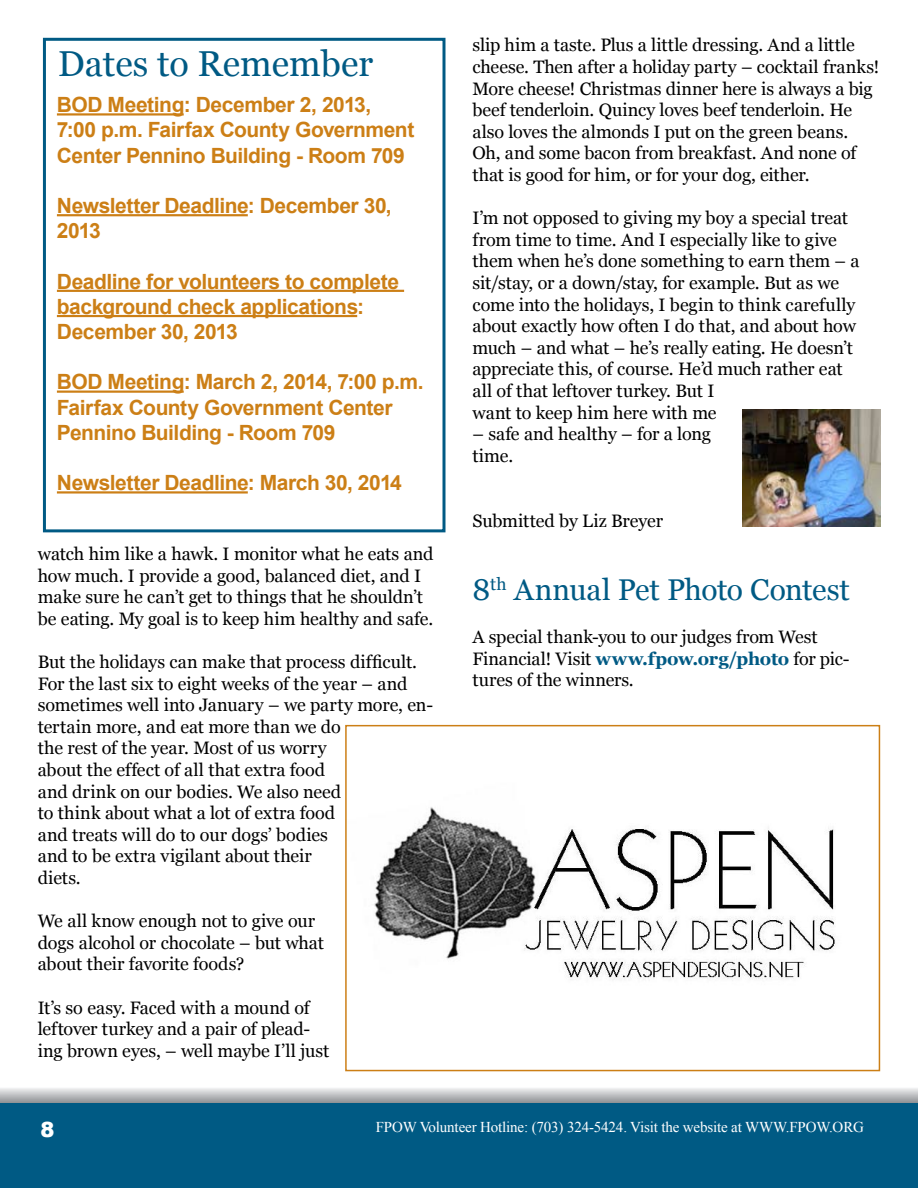
<style>
.page{position:relative;width:918px;height:1188px;background:#fff}
.page>*{position:absolute;margin:0;border:0;box-sizing:border-box;transform-origin:0 0}
.t1{font:36px "Georgia";color:#005a84}
.t2{font:30px "Georgia";letter-spacing:-.015em;color:#005a84}
.t3{font:700 21px/25.2px "Arial";letter-spacing:-.02em;color:#cc7f16}
.t4{font:18px/21.6px "Georgia";letter-spacing:-.005em;color:#000}
.t5{font:15px "Times New Roman";letter-spacing:-.01em;color:#fff}
.s1{font-weight:700;color:#005a84}
</style>
<div class="page">
<svg style="left:0;top:1088px;width:917px;height:15px;background:#bdbfc1"></svg>
<div style="left:0;top:1103px;width:918px;height:85px;background:#005a84"></div>
<svg style="left:917px;top:1088px;width:1px;height:12px"></svg>
<hr style="left:917px;top:1100px;width:1px;height:88px;background:#005a84">
<div style="left:43px;top:38px;width:403px;height:494px;border:3px solid #005a84"></div>
<hr style="left:57px;top:113px;width:127px;height:3px;background:#cc7f16">
<hr style="left:57px;top:214px;width:191px;height:2px;background:#cc7f16">
<hr style="left:57px;top:290px;width:347px;height:2px;background:#cc7f16">
<hr style="left:57px;top:315px;width:300px;height:2px;background:#cc7f16">
<hr style="left:57px;top:391px;width:127px;height:2px;background:#cc7f16">
<hr style="left:57px;top:491px;width:191px;height:3px;background:#cc7f16">
<img style="left:742px;top:410px;width:138px;height:117px">
<img style="left:374px;top:807px;width:461px;height:173px">
<div style="left:345px;top:725px;width:535px;height:346px;border:2px solid #cc7f16"></div>
<h1 class="t1" style="left:58px;top:42px;width:317px">Dates to Remember</h1>
<p class="t3" style="left:57px;top:93px;width:359px">BOD Meeting: December 2, 2013,<br>7:00 p.m. Fairfax County Government<br>Center Pennino Building - Room 709</p>
<p class="t3" style="left:57px;top:194px;width:336px">Newsletter Deadline: December 30,<br>2013</p>
<p class="t3" style="left:57px;top:269px;width:344px">Deadline for volunteers to complete background check applications:<br>December 30, 2013</p>
<p class="t3" style="left:57px;top:370px;width:368px">BOD Meeting: March 2, 2014, 7:00 p.m.<br>Fairfax County Government Center<br>Pennino Building - Room 709</p>
<p class="t3" style="left:57px;top:471px;width:346px">Newsletter Deadline: March 30, 2014</p>
<p class="t4" style="left:38px;top:543px;width:397px">watch him like a hawk. I monitor what he eats and how much. I provide a good, balanced diet, and I make sure he can’t get to things that he shouldn’t be eating. My goal is to keep him healthy and safe.</p>
<p class="t4" style="left:38px;top:651px;width:397px">But the holidays can make that process difficult.<br>For the last six to eight weeks of the year – and sometimes well into January – we party more, en&shy;tertain more, and eat more than we do<br>the rest of the year. Most of us worry<br>about the effect of all that extra food<br>and drink on our bodies. We also need<br>to think about what a lot of extra food<br>and treats will do to our dogs’ bodies<br>and to be extra vigilant about their<br>diets.</p>
<p class="t4" style="left:38px;top:910px;width:288px">We all know enough not to give our dogs alcohol or chocolate – but what about their favorite foods?</p>
<p class="t4" style="left:38px;top:997px;width:293px">It’s so easy. Faced with a mound of leftover turkey and a pair of plead&shy;ing brown eyes, – well maybe I’ll just</p>
<p class="t4" style="left:472px;top:35px;width:409px">slip him a taste. Plus a little dressing. And a little cheese. Then after a holiday party – cocktail franks!<br>More cheese! Christmas dinner here is always a big beef tenderloin. Quincy loves beef tenderloin. He also loves the almonds I put on the green beans.<br>Oh, and some bacon from breakfast. And none of that is good for him, or for your dog, either.</p>
<p class="t4" style="left:472px;top:208px;width:389px">I’m not opposed to giving my boy a special treat from time to time. And I especially like to give them when he’s done something to earn them – a sit/stay, or a down/stay, for example. But as we come into the holidays, I begin to think carefully about exactly how often I do that, and about how much – and what – he’s really eating. He doesn’t appreciate this, of course. He’d much rather eat all of that leftover turkey. But I<br>want to keep him here with me</p>
<p class="t4" style="left:472px;top:424px;width:240px">– safe and healthy – for a long time.</p>
<p class="t4" style="left:472px;top:510px;width:192px">Submitted by Liz Breyer</p>
<h2 class="t2" style="left:472px;top:571px;width:379px">8<sup>th</sup> Annual Pet Photo Contest</h2>
<p class="t4" style="left:472px;top:626px;width:379px">A special thank-you to our judges from West<br>Financial! Visit <span class="s1">www.fpow.org/photo</span> for pic&shy;tures of the winners.</p>
<p class="t5" style="left:376px;top:1117px;width:490px">FPOW Volunteer Hotline: (703) 324-5424. Visit the website at WWW.FPOW.ORG</p>
</div>
